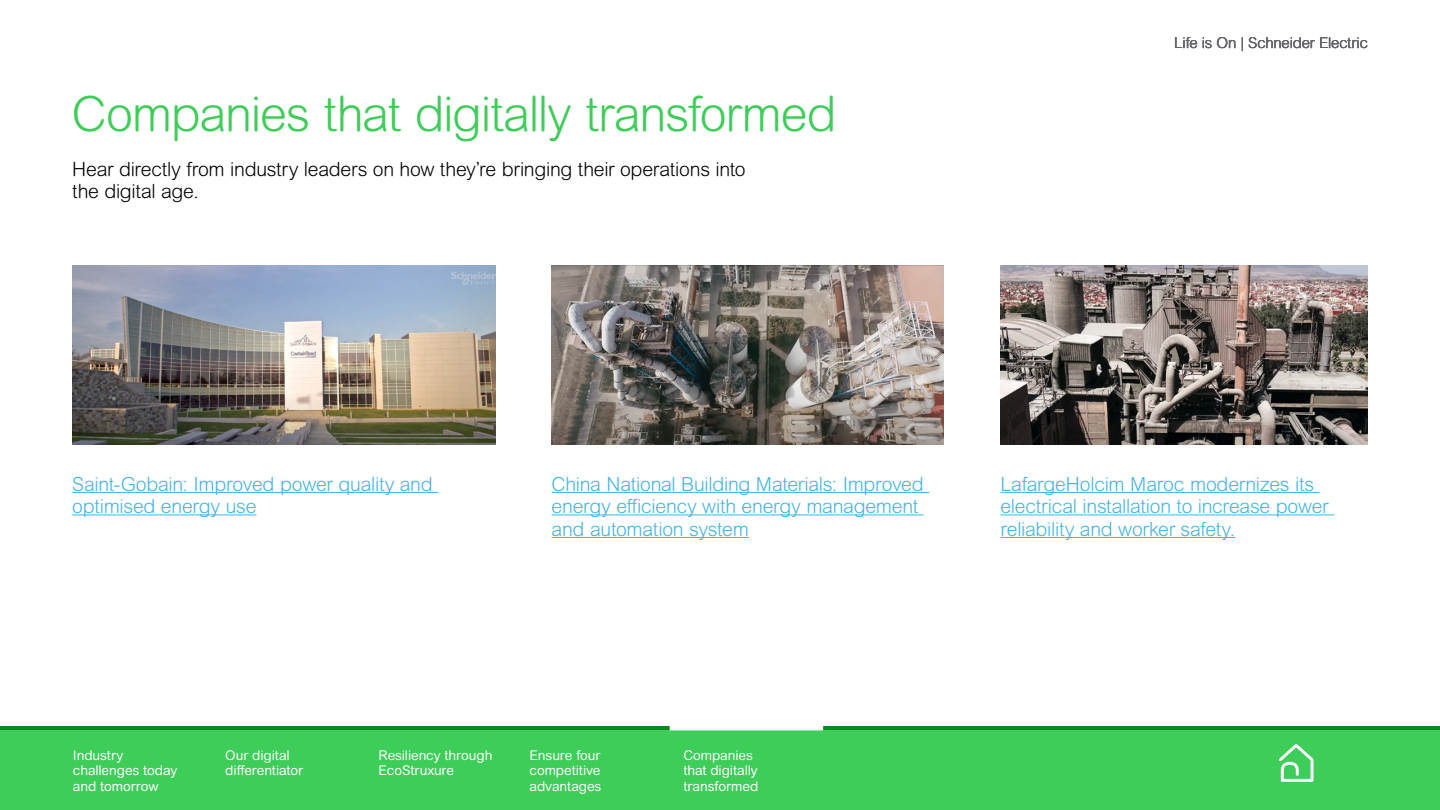
<style>
.page{position:relative;width:1440px;height:810px;background:#fff}
.page>*{position:absolute;margin:0;border:0;box-sizing:border-box;transform-origin:0 0}
.t1{font:300 48.75px "Arial Rounded MT Pro";letter-spacing:-.025em;color:#3dcd58}
.t2{font:300 19.5px/22.5px "Arial Rounded MT Pro";letter-spacing:-.015em;color:#42b4e6}
.t3{font:300 19.5px/22.5px "Arial Rounded MT Pro";letter-spacing:-.015em;color:#000}
.t4{font:300 15px "Arial Rounded MT Pro";letter-spacing:-.01em;color:#626469}
.t5{font:13.5px/15.8px "Arial Rounded MT Pro";letter-spacing:-.01em;color:#fff}
</style>
<div class="page">
<div style="left:0;top:726px;width:1440px;height:84px;background:#3dcd58"></div>
<hr style="left:0;top:726px;width:1440px;height:4px;background:#0c881e">
<svg style="left:1279px;top:744px;width:35px;height:38px"></svg>
<svg style="left:670px;top:726px;width:153px;height:4px"></svg>
<img style="left:72px;top:266px;width:423px;height:179px">
<img style="left:552px;top:266px;width:392px;height:179px">
<hr style="left:72px;top:492px;width:366px;height:1px;background:#42b4e6">
<hr style="left:72px;top:514px;width:184px;height:1px;background:#42b4e6">
<hr style="left:1000px;top:492px;width:320px;height:1px;background:#42b4e6">
<hr style="left:1000px;top:514px;width:334px;height:1px;background:#42b4e6">
<hr style="left:1000px;top:537px;width:235px;height:1px;background:#42b4e6">
<img style="left:1000px;top:266px;width:368px;height:179px">
<hr style="left:552px;top:492px;width:377px;height:1px;background:#42b4e6">
<hr style="left:552px;top:514px;width:372px;height:1px;background:#42b4e6">
<hr style="left:552px;top:537px;width:197px;height:1px;background:#42b4e6">
<h1 class="t1" style="left:72px;top:85px;width:767px">Companies that digitally transformed</h1>
<p class="t3" style="left:72px;top:158px;width:675px">Hear directly from industry leaders on how they’re bringing their operations into the digital age.</p>
<p class="t4" style="left:1174px;top:34px;width:195px">Life is On | Schneider Electric</p>
<p class="t2" style="left:72px;top:473px;width:362px">Saint-Gobain: Improved power quality and optimised energy use</p>
<p class="t2" style="left:1000px;top:473px;width:330px">LafargeHolcim Maroc modernizes its electrical installation to increase power reliability and worker safety.</p>
<p class="t2" style="left:552px;top:473px;width:374px">China National Building Materials: Improved energy efficiency with energy management and automation system</p>
<p class="t5" style="left:73px;top:747px;width:106px">Industry challenges today and tomorrow</p>
<p class="t5" style="left:225px;top:747px;width:79px">Our digital differentiator</p>
<p class="t5" style="left:379px;top:747px;width:115px">Resiliency through<br>EcoStruxure</p>
<p class="t5" style="left:530px;top:747px;width:73px;text-align:justify">Ensure four competitive advantages</p>
<p class="t5" style="left:683px;top:747px;width:76px">Companies that digitally transformed</p>
</div>
